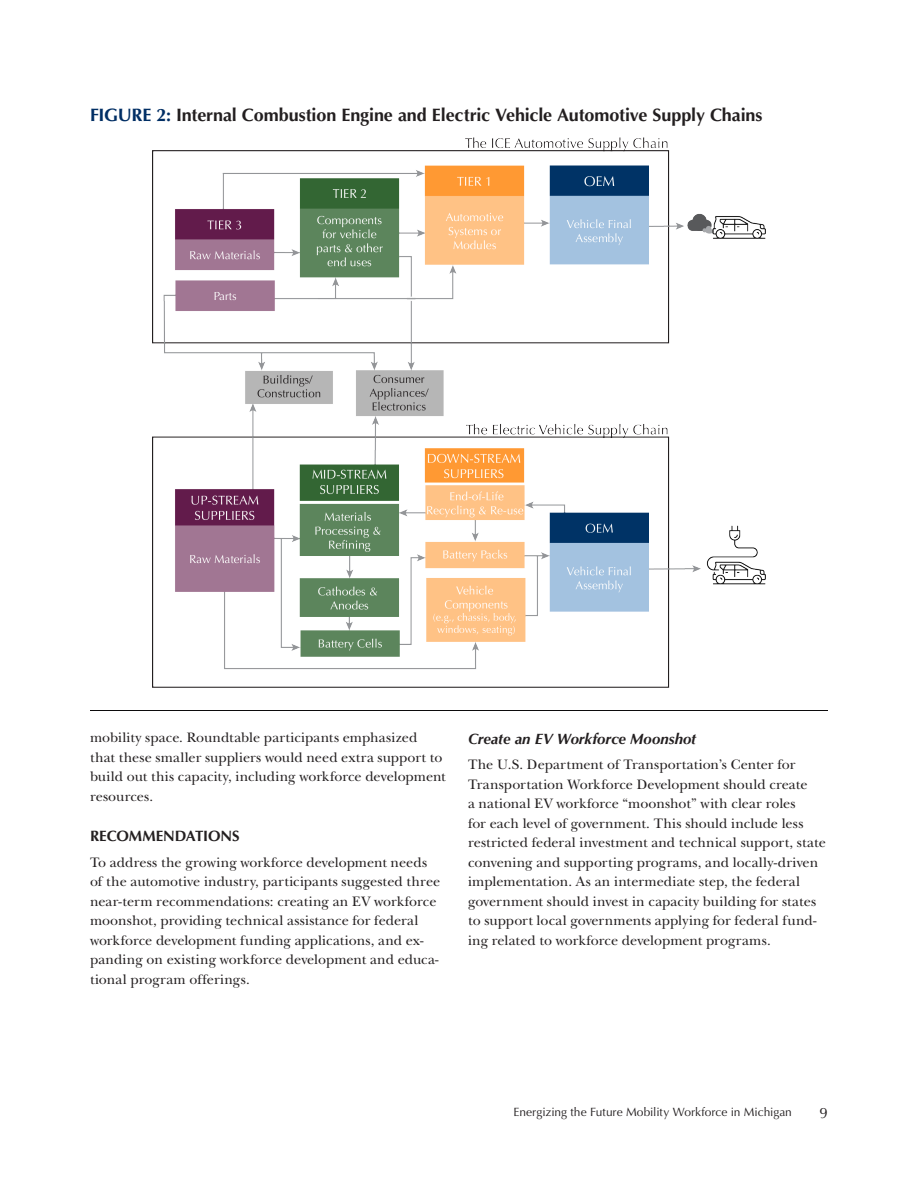
<style>
.page{position:relative;width:918px;height:1188px;background:#fff}
.page>*{position:absolute;margin:0;border:0;box-sizing:border-box;transform-origin:0 0}
.FCI_Figure_Box_Table_Header{font:700 18px "Optima LT Std";letter-spacing:-.005em;color:#231f20}
.FCI_Sub-Sub_12Optima_Bold_Ital_10{font:italic 700 15px "Optima LT Std";letter-spacing:-.005em;color:#231f20}
.FCI_Subhead_Optima_Bold_Caps_10{font:700 15px "Optima LT Std";letter-spacing:-.005em;color:#231f20}
.t1{font:15px "Optima LT Std";color:#231f20}
.FCI_Body_Copy_1P{font:14.25px/19.5px "New Baskerville Std";color:#231f20}
.FCI_Body_Copy{font:14.25px/19.5px "New Baskerville Std";letter-spacing:.005em;color:#231f20}
.t2{font:12px "Optima LT Std";letter-spacing:-.005em;color:#231f20}
.s1{color:#002e64}
</style>
<div class="page">
<img style="left:152px;top:137px;width:614px;height:551px">
<hr style="left:88px;top:708px;width:742px;height:3px;background:#231f20;opacity:.75">
<p class="FCI_Figure_Box_Table_Header" style="left:90px;top:105px;width:674px"><span class="s1">FIGURE 2:</span> Internal Combustion Engine and Electric Vehicle Automotive Supply Chains</p>
<p class="FCI_Body_Copy" style="left:90px;top:728px;width:357px">mobility space. Roundtable participants emphasized that these smaller suppliers would need extra support to build out this capacity, including workforce development resources.</p>
<p class="FCI_Subhead_Optima_Bold_Caps_10" style="left:90px;top:828px;width:151px">RECOMMENDATIONS</p>
<p class="FCI_Body_Copy_1P" style="left:90px;top:853px;width:352px">To address the growing workforce development needs of the automotive industry, participants suggested three near-term recommendations: creating an EV workforce moonshot, providing technical assistance for federal workforce development funding applications, and ex&shy;panding on existing workforce development and educa&shy;tional program offerings.</p>
<p class="FCI_Sub-Sub_12Optima_Bold_Ital_10" style="left:468px;top:730px;width:230px">Create an EV Workforce Moonshot</p>
<p class="FCI_Body_Copy_1P" style="left:468px;top:755px;width:359px">The U.S. Department of Transportation’s Center for Transportation Workforce Development should create<br>a national EV workforce “moonshot” with clear roles<br>for each level of government. This should include less restricted federal investment and technical support, state convening and supporting programs, and locally-driven implementation. As an intermediate step, the federal government should invest in capacity building for states to support local governments applying for federal fund&shy;ing related to workforce development programs.</p>
<p class="t2" style="left:514px;top:1105px;width:280px">Energizing the Future Mobility Workforce in Michigan</p>
<p class="t1" style="left:820px;top:1104px;width:10px">9</p>
</div>
